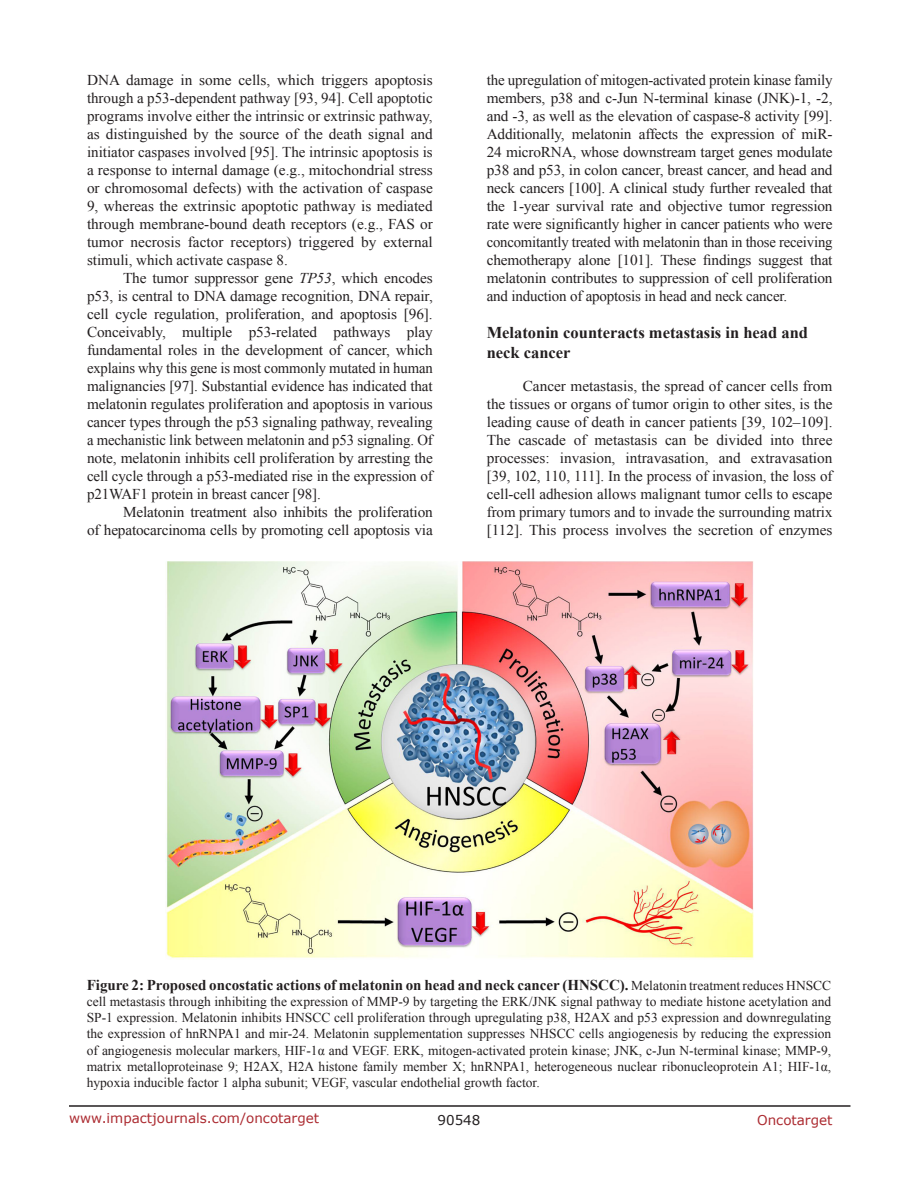
<style>
.page{position:relative;width:918px;height:1188px;background:#fff}
.page>*{position:absolute;margin:0;border:0;box-sizing:border-box;transform-origin:0 0}
.SubHeading_middle{font:700 16.5px/19.8px "Times New Roman";color:#231f20}
.BodyText{font:15px/18px "Times New Roman";letter-spacing:-.01em;color:#231f20;text-align:justify}
.FigureText{font:700 15px "Times New Roman";color:#231f20}
.FigureText-2{font:13.5px/16.2px "Times New Roman";color:#231f20;text-align:justify}
.t1{font:13.5px "Verdana";color:#ac2b31}
.t2{font:13.5px "Verdana";color:#231f20}
.s1{font-style:italic}
.s2{font-weight:400;font-size:13.5px}
</style>
<div class="page">
<hr style="left:69px;top:1105px;width:781px;height:2px;background:#231f20">
<img style="left:165px;top:562px;width:588px;height:396px">
<p class="BodyText" style="left:87px;top:71px;width:347px">DNA damage in some cells, which triggers apoptosis through a p53-dependent pathway [93, 94]. Cell apoptotic programs involve either the intrinsic or extrinsic pathway, as distinguished by the source of the death signal and initiator caspases involved [95]. The intrinsic apoptosis is a response to internal damage (e.g., mitochondrial stress or chromosomal defects) with the activation of caspase 9, whereas the extrinsic apoptotic pathway is mediated through membrane-bound death receptors (e.g., FAS or tumor necrosis factor receptors) triggered by external stimuli, which activate caspase 8.</p>
<p class="BodyText" style="left:87px;top:269px;width:347px;text-indent:36px">The tumor suppressor gene <span class="s1">TP53</span>, which encodes p53, is central to DNA damage recognition, DNA repair, cell cycle regulation, proliferation, and apoptosis [96].<br>Conceivably, multiple p53-related pathways play fundamental roles in the development of cancer, which explains why this gene is most commonly mutated in human malignancies [97]. Substantial evidence has indicated that melatonin regulates proliferation and apoptosis in various cancer types through the p53 signaling pathway, revealing a mechanistic link between melatonin and p53 signaling. Of note, melatonin inhibits cell proliferation by arresting the cell cycle through a p53-mediated rise in the expression of p21WAF1 protein in breast cancer [98].</p>
<p class="BodyText" style="left:87px;top:503px;width:347px;text-align:right">Melatonin treatment also inhibits the proliferation<br>of hepatocarcinoma cells by promoting cell apoptosis via</p>
<p class="BodyText" style="left:487px;top:71px;width:347px">the upregulation of mitogen-activated protein kinase family members, p38 and c-Jun N-terminal kinase (JNK)-1, -2, and -3, as well as the elevation of caspase-8 activity [99].<br>Additionally, melatonin affects the expression of miR-24 microRNA, whose downstream target genes modulate p38 and p53, in colon cancer, breast cancer, and head and neck cancers [100]. A clinical study further revealed that the 1-year survival rate and objective tumor regression rate were significantly higher in cancer patients who were concomitantly treated with melatonin than in those receiving chemotherapy alone [101]. These findings suggest that melatonin contributes to suppression of cell proliferation and induction of apoptosis in head and neck cancer.</p>
<p class="SubHeading_middle" style="left:487px;top:322px;width:323px">Melatonin counteracts metastasis in head and neck cancer</p>
<p class="BodyText" style="left:487px;top:376px;width:347px;text-indent:36px">Cancer metastasis, the spread of cancer cells from the tissues or organs of tumor origin to other sites, is the leading cause of death in cancer patients [39, 102–109].<br>The cascade of metastasis can be divided into three processes: invasion, intravasation, and extravasation [39, 102, 110, 111]. In the process of invasion, the loss of cell-cell adhesion allows malignant tumor cells to escape from primary tumors and to invade the surrounding matrix [112]. This process involves the secretion of enzymes</p>
<p class="FigureText" style="left:87px;top:975px;width:746px">Figure 2: Proposed oncostatic actions of melatonin on head and neck cancer (HNSCC). <span class="s2">Melatonin treatment reduces HNSCC</span></p>
<p class="FigureText-2" style="left:87px;top:993px;width:746px">cell metastasis through inhibiting the expression of MMP-9 by targeting the ERK/JNK signal pathway to mediate histone acetylation and SP-1 expression. Melatonin inhibits HNSCC cell proliferation through upregulating p38, H2AX and p53 expression and downregulating the expression of hnRNPA1 and mir-24. Melatonin supplementation suppresses NHSCC cells angiogenesis by reducing the expression of angiogenesis molecular markers, HIF-1α and VEGF. ERK, mitogen-activated protein kinase; JNK, c-Jun N-terminal kinase; MMP-9, matrix metalloproteinase 9; H2AX, H2A histone family member X; hnRNPA1, heterogeneous nuclear ribonucleoprotein A1; HIF-1α, hypoxia inducible factor 1 alpha subunit; VEGF, vascular endothelial growth factor.</p>
<p class="t1" style="left:69px;top:1109px;width:252px">www.impactjournals.com/oncotarget</p>
<p class="t2" style="left:438px;top:1111px;width:44px">90548</p>
<p class="t1" style="left:757px;top:1111px;width:77px">Oncotarget</p>
</div>
